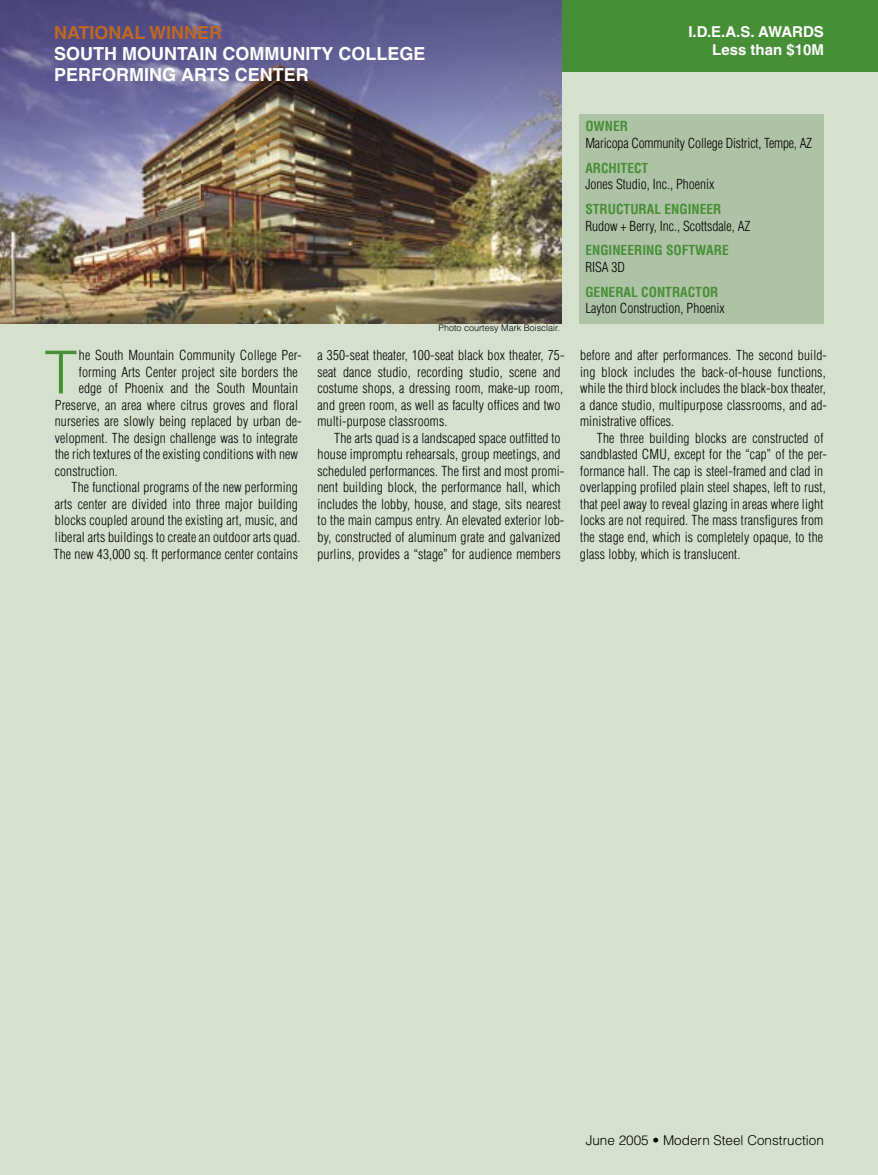
<style>
.page{position:relative;width:878px;height:1175px;background:#fff}
.page>*{position:absolute;margin:0;border:0;box-sizing:border-box;transform-origin:0 0}
.t1{font:300 59.4px "Helvetica";color:#478f37}
.t2{font:700 18px/21px "Helvetica";color:#fff}
.t3{font:700 18px "Helvetica";color:#be6824}
.t4{font:700 15px/18px "Helvetica";color:#fff;text-align:right}
.t5{font:300 condensed 13.5px/16.5px "Helvetica";letter-spacing:.01em;color:#000}
.t6{font:700 condensed 13.5px "Helvetica";color:#478f37}
.t7{font:300 condensed 13.5px "Helvetica";letter-spacing:-.01em;color:#000}
.t8{font:300 13.5px "Helvetica";color:#000}
.t9{font:300 9px "Helvetica";color:#000}
</style>
<div class="page">
<div style="left:0;top:0;width:878px;height:1174px;background:#d6e0cf"></div>
<div style="left:0;top:0;width:878px;height:72px;background:#478f37"></div>
<img style="left:0;top:0;width:561px;height:323px">
<div style="left:579px;top:115px;width:245px;height:209px;background:#aec2a5"></div>
<h2 class="t3" style="left:54px;top:22px;width:169px">NATIONAL WINNER</h2>
<h2 class="t2" style="left:54px;top:43px;width:373px">SOUTH MOUNTAIN COMMUNITY COLLEGE<br>PERFORMING ARTS CENTER</h2>
<p class="t9" style="left:438px;top:322px;width:123px">Photo courtesy Mark Boisclair.</p>
<h1 class="t1" style="left:44px;top:335px;width:34px">T</h1>
<p class="t5" style="left:79px;top:347px;width:224px">he South Mountain Community College Per-</p>
<p class="t5" style="left:79px;top:364px;width:220px">forming Arts Center project site borders the</p>
<p class="t5" style="left:79px;top:380px;width:221px">edge of Phoenix and the South Mountain</p>
<p class="t5" style="left:55px;top:397px;width:245px">Preserve, an area where citrus groves and floral</p>
<p class="t5" style="left:55px;top:413px;width:248px">nurseries are slowly being replaced by urban de-</p>
<p class="t5" style="left:55px;top:430px;width:244px">velopment. The design challenge was to integrate</p>
<p class="t5" style="left:55px;top:446px;width:244px">the rich textures of the existing conditions with new</p>
<p class="t5" style="left:55px;top:463px;width:65px">construction.</p>
<p class="t5" style="left:72px;top:479px;width:228px">The functional programs of the new performing</p>
<p class="t5" style="left:55px;top:496px;width:244px">arts center are divided into three major building</p>
<p class="t5" style="left:55px;top:512px;width:244px">blocks coupled around the existing art, music, and</p>
<p class="t5" style="left:55px;top:529px;width:247px">liberal arts buildings to create an outdoor arts quad.</p>
<p class="t5" style="left:54px;top:545px;width:246px">The new 43,000 sq. ft performance center contains</p>
<p class="t5" style="left:317px;top:347px;width:248px">a 350-seat theater, 100-seat black box theater, 75- seat dance studio, recording studio, scene and costume shops, a dressing room, make-up room, and green room, as well as faculty offices and two multi-purpose classrooms.</p>
<p class="t5" style="left:317px;top:430px;width:248px;text-indent:17px">The arts quad is a landscaped space outfitted to house impromptu rehearsals, group meetings, and scheduled performances. The first and most promi&shy;nent building block, the performance hall, which includes the lobby, house, and stage, sits nearest to the main campus entry. An elevated exterior lob&shy;by, constructed of aluminum grate and galvanized purlins, provides a “stage” for audience members</p>
<p class="t4" style="left:688px;top:23px;width:137px">I.D.E.A.S. AWARDS<br>Less than $10M</p>
<p class="t6" style="left:585px;top:118px;width:44px">OWNER</p>
<p class="t7" style="left:585px;top:135px;width:228px">Maricopa Community College District, Tempe, AZ</p>
<p class="t6" style="left:585px;top:159px;width:65px">ARCHITECT</p>
<p class="t5" style="left:585px;top:176px;width:130px">Jones Studio, Inc., Phoenix</p>
<p class="t6" style="left:585px;top:201px;width:138px">STRUCTURAL ENGINEER</p>
<p class="t5" style="left:585px;top:217px;width:167px">Rudow + Berry, Inc., Scottsdale, AZ</p>
<p class="t6" style="left:585px;top:242px;width:145px">ENGINEERING SOFTWARE</p>
<p class="t5" style="left:585px;top:258px;width:41px">RISA 3D</p>
<p class="t6" style="left:585px;top:283px;width:135px">GENERAL CONTRACTOR</p>
<p class="t5" style="left:585px;top:300px;width:141px">Layton Construction, Phoenix</p>
<p class="t5" style="left:580px;top:347px;width:248px;text-align:justify">before and after performances. The second build&shy;ing block includes the back-of-house functions, while the third block includes the black-box theater, a dance studio, multipurpose classrooms, and ad&shy;ministrative offices.</p>
<p class="t5" style="left:580px;top:430px;width:249px;text-indent:17px">The three building blocks are constructed of sandblasted CMU, except for the “cap” of the per&shy;formance hall. The cap is steel-framed and clad in overlapping profiled plain steel shapes, left to rust, that peel away to reveal glazing in areas where light locks are not required. The mass transfigures from the stage end, which is completely opaque, to the glass lobby, which is translucent.</p>
<p class="t8" style="left:585px;top:1132px;width:240px">June 2005 • Modern Steel Construction</p>
</div>
